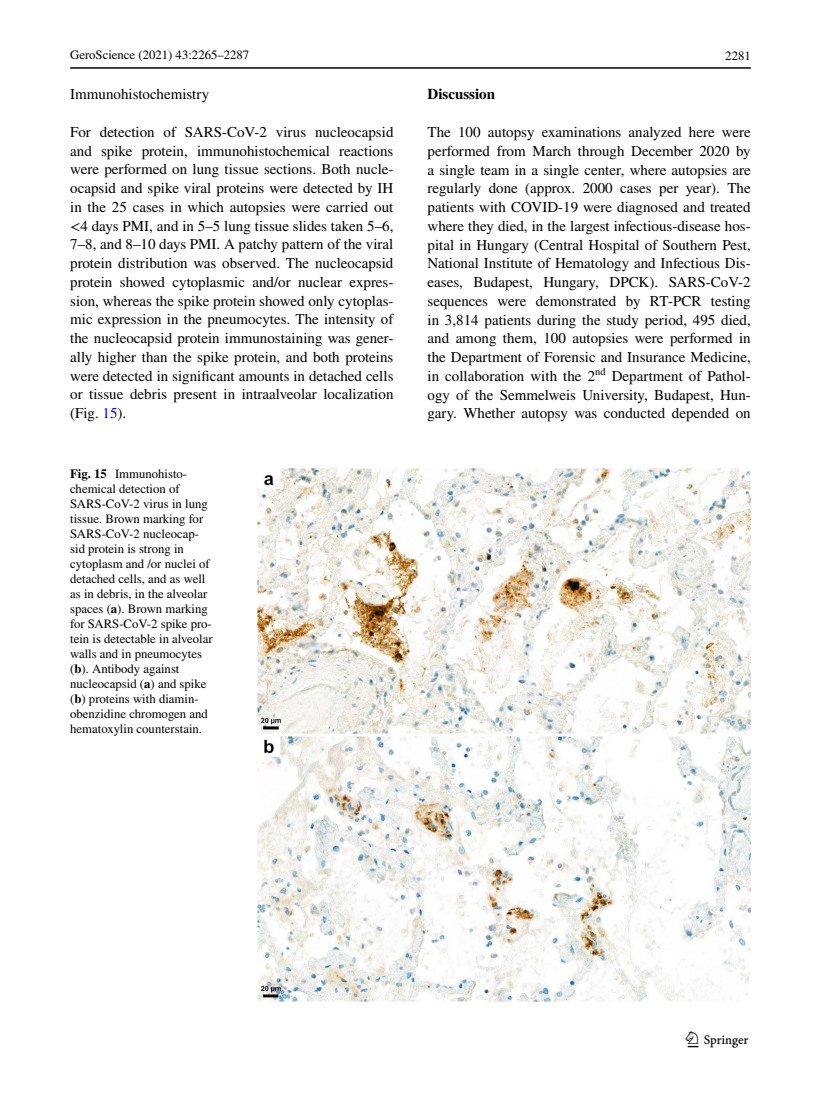
<style>
.page{position:relative;width:821px;height:1106px;background:#fff}
.page>*{position:absolute;margin:0;border:0;box-sizing:border-box;transform-origin:0 0}
.t1{font:22.5px "Springnew Regular 17";color:#000}
.t2{font:15px/18.8px "STIX";color:#000;text-align:justify}
.t3{font:700 15px "STIX";color:#000}
.t4{font:12.75px/15px "STIX";color:#000}
.t5{font:12.75px "STIX Regular 18";color:#000}
.s1{color:#00f}
.s2{font-weight:700}
</style>
<div class="page">
<hr style="left:70px;top:67px;width:680px;height:2px;background:#000">
<img style="left:257px;top:468px;width:493px;height:533px">
<p class="t4" style="left:70px;top:48px;width:181px">GeroScience (2021) 43:2265–2287</p>
<p class="t2" style="left:70px;top:86px;width:140px">Immunohistochemistry</p>
<p class="t2" style="left:70px;top:123px;width:325px">For detection of SARS-CoV-2 virus nucleocapsid and spike protein, immunohistochemical reactions were performed on lung tissue sections. Both nucle&shy;ocapsid and spike viral proteins were detected by IH in the 25 cases in which autopsies were carried out &lt;4 days PMI, and in 5–5 lung tissue slides taken 5–6, 7–8, and 8–10 days PMI. A patchy pattern of the viral protein distribution was observed. The nucleocapsid protein showed cytoplasmic and/or nuclear expres&shy;sion, whereas the spike protein showed only cytoplas&shy;mic expression in the pneumocytes. The intensity of the nucleocapsid protein immunostaining was gener&shy;ally higher than the spike protein, and both proteins were detected in significant amounts in detached cells or tissue debris present in intraalveolar localization (Fig. <span class="s1">15</span>).</p>
<p class="t4" style="left:70px;top:467px;width:144px"><span class="s2">Fig. 15</span> Immunohisto&shy;chemical detection of<br>SARS-CoV-2 virus in lung tissue. Brown marking for<br>SARS-CoV-2 nucleocap&shy;sid protein is strong in cytoplasm and /or nuclei of detached cells, and as well as in debris, in the alveolar spaces (<span class="s2">a</span>). Brown marking for SARS-CoV-2 spike pro&shy;tein is detectable in alveolar walls and in pneumocytes (<span class="s2">b</span>). Antibody against nucleocapsid (<span class="s2">a</span>) and spike (<span class="s2">b</span>) proteins with diamin&shy;obenzidine chromogen and hematoxylin counterstain.</p>
<p class="t5" style="left:725px;top:47px;width:27px">2281</p>
<p class="t3" style="left:427px;top:85px;width:69px">Discussion</p>
<p class="t2" style="left:427px;top:124px;width:325px">The 100 autopsy examinations analyzed here were performed from March through December 2020 by a single team in a single center, where autopsies are regularly done (approx. 2000 cases per year). The patients with COVID-19 were diagnosed and treated where they died, in the largest infectious-disease hos&shy;pital in Hungary (Central Hospital of Southern Pest, National Institute of Hematology and Infectious Dis&shy;eases, Budapest, Hungary, DPCK). SARS-CoV-2 sequences were demonstrated by RT-PCR testing in 3,814 patients during the study period, 495 died, and among them, 100 autopsies were performed in the Department of Forensic and Insurance Medicine, in collaboration with the 2<sup>nd</sup> Department of Pathol&shy;ogy of the Semmelweis University, Budapest, Hun&shy;gary. Whether autopsy was conducted depended on</p>
<h1 class="t1" style="left:687px;top:1031px;width:62px">1 3</h1>
</div>
